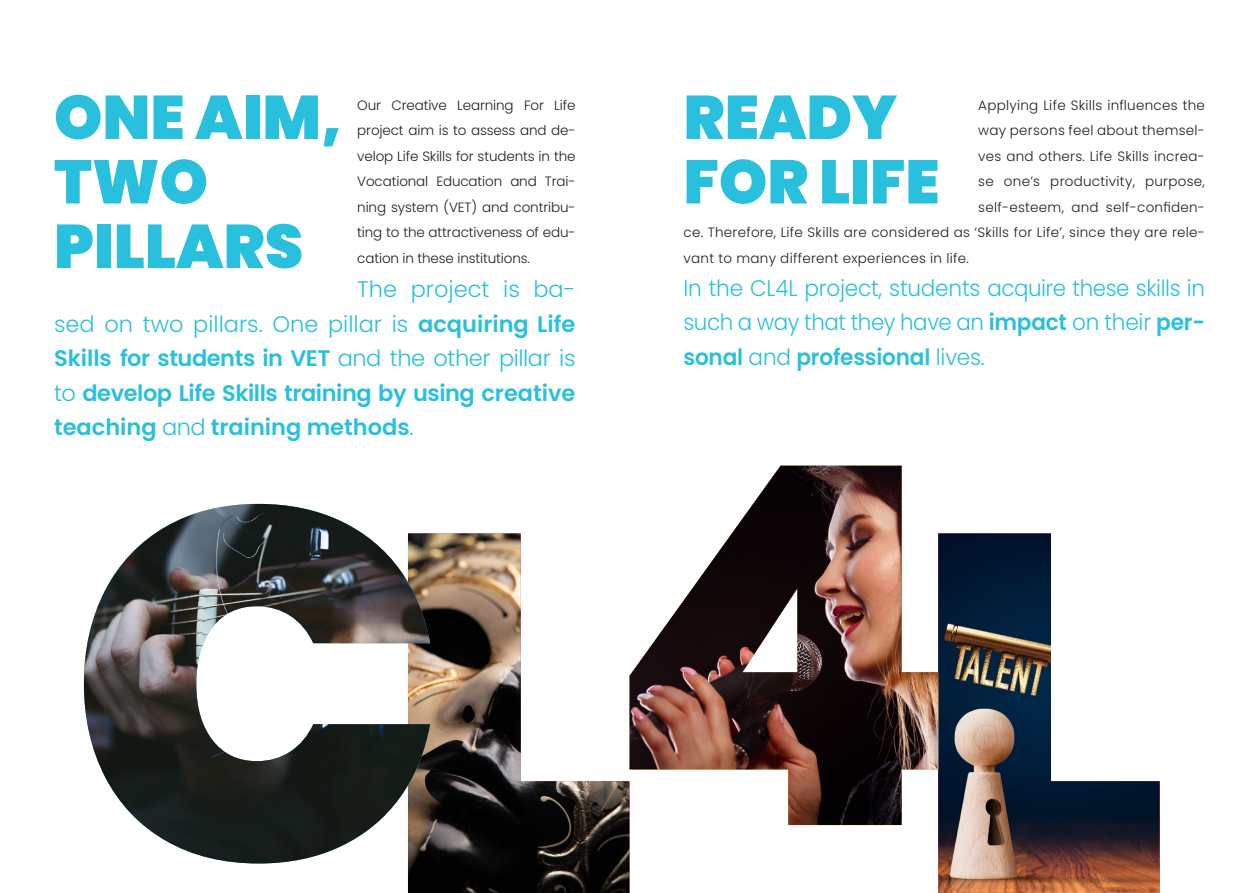
<style>
.page{position:relative;width:1259px;height:893px;background:#fff}
.page>*{position:absolute;margin:0;border:0;box-sizing:border-box;transform-origin:0 0}
.t1{font:900 61.5px "Poppins";color:#28c0dc}
.t2{font:600 22.5px/34.5px "Poppins";color:#28c0dc;text-align:justify}
.t3{font:300 22.5px/34.5px "Poppins";letter-spacing:-.02em;color:#28c0dc;text-align:justify;scale:.96 1}
.t4{font:300 13.5px/25.5px "Poppins";letter-spacing:.02em;color:#231f20;text-align:justify}
.s1{font-weight:300}
.s2{font-weight:600}
</style>
<div class="page">
<img style="left:938px;top:533px;width:221px;height:360px">
<img style="left:629px;top:466px;width:309px;height:359px">
<img style="left:408px;top:533px;width:221px;height:360px">
<img style="left:84px;top:504px;width:346px;height:359px">
<p class="t1" style="left:54px;top:82px;width:289px">ONE AIM,</p>
<p class="t1" style="left:54px;top:146px;width:155px">TWO</p>
<p class="t1" style="left:54px;top:211px;width:251px">PILLARS</p>
<p class="t4" style="left:357px;top:92px;width:220px">Our Creative Learning For Life project aim is to assess and de&shy;velop Life Skills for students in the Vocational Education and Trai&shy;ning system (VET) and contribu&shy;ting to the attractiveness of edu&shy;cation in these institutions.</p>
<p class="t2" style="left:54px;top:272px;width:523px;text-indent:303px"><span class="s1">The project is ba&shy;sed on two pillars. One pillar is</span> acquiring Life Skills for students in VET <span class="s1">and the other pillar is to</span> develop Life Skills training by using creative teaching <span class="s1">and</span> training methods<span class="s1">.</span></p>
<p class="t1" style="left:683px;top:82px;width:215px">READY</p>
<p class="t1" style="left:683px;top:146px;width:257px">FOR LIFE</p>
<p class="t4" style="left:978px;top:92px;width:228px">Applying Life Skills influences the</p>
<p class="t4" style="left:978px;top:118px;width:228px">way persons feel about themsel-</p>
<p class="t4" style="left:978px;top:143px;width:228px">ves and others. Life Skills increa-</p>
<p class="t4" style="left:978px;top:169px;width:228px">se one’s productivity, purpose,</p>
<p class="t4" style="left:978px;top:194px;width:228px">self-esteem, and self-confiden-</p>
<p class="t4" style="left:683px;top:220px;width:523px">ce. Therefore, Life Skills are considered as ‘Skills for Life’, since they are rele-</p>
<p class="t4" style="left:683px;top:245px;width:287px">vant to many different experiences in life.</p>
<p class="t3" style="left:683px;top:270px;width:545px">In the CL4L project, students acquire these skills in such a way that they have an <span class="s2">impact</span> on their <span class="s2">per&shy;sonal</span> and <span class="s2">professional</span> lives.</p>
</div>
